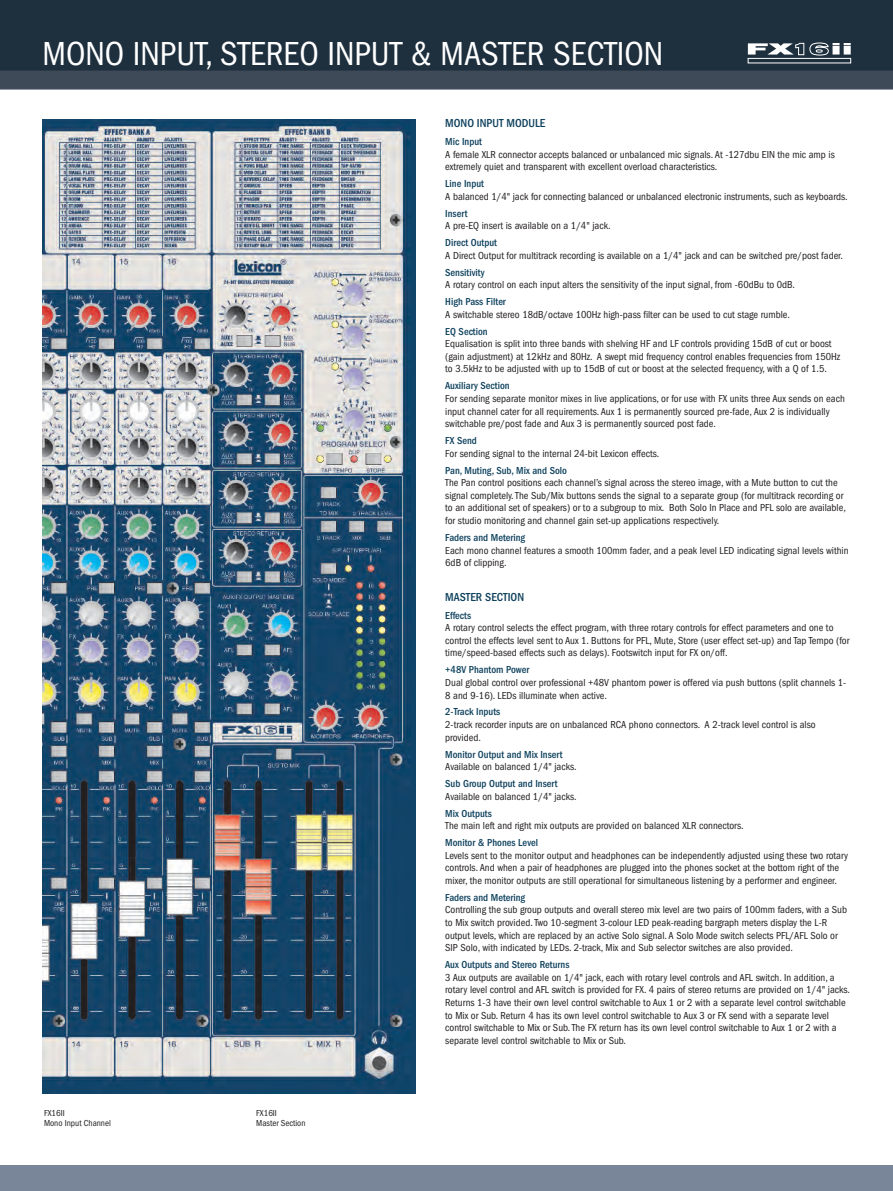
<style>
.page{position:relative;width:893px;height:1191px;background:#fff}
.page>*{position:absolute;margin:0;border:0;box-sizing:border-box;transform-origin:0 0}
.t1{font:condensed 34.5px "Franklin Gothic";color:#fff}
.t2{font:500 condensed 12px "Franklin Gothic";color:#0e415d}
.t3{font:condensed 10.5px/12.6px "Franklin Gothic";color:#231f20}
.t4{font:500 condensed 10.5px "Franklin Gothic";color:#0e415d}
.t5{font:condensed 9px/10.5px "Franklin Gothic";color:#231f20}
</style>
<div class="page">
<img style="left:0;top:0;width:893px;height:90px">
<div style="left:0;top:1165px;width:893px;height:26px;background:#798599"></div>
<img style="left:43px;top:119px;width:373px;height:974px">
<div style="left:748px;top:58px;width:103px;height:5px;border:1px solid #fff"></div>
<svg style="left:748px;top:43px;width:103px;height:12px"></svg>
<h1 class="t1" style="left:43px;top:33px;width:622px">MONO INPUT, STEREO INPUT &amp; MASTER SECTION</h1>
<p class="t5" style="left:44px;top:1107px;width:68px">FX16II<br>Mono Input Channel</p>
<p class="t5" style="left:256px;top:1107px;width:51px">FX16II<br>Master Section</p>
<p class="t2" style="left:445px;top:116px;width:102px">MONO INPUT MODULE</p>
<p class="t4" style="left:445px;top:135px;width:38px">Mic Input</p>
<p class="t3" style="left:445px;top:148px;width:391px">A female XLR connector accepts balanced or unbalanced mic signals. At -127dbu EIN the mic amp is extremely quiet and transparent with excellent overload characteristics.</p>
<p class="t4" style="left:445px;top:177px;width:40px">Line Input</p>
<p class="t3" style="left:445px;top:190px;width:404px">A balanced 1/4" jack for connecting balanced or unbalanced electronic instruments, such as keyboards.</p>
<p class="t4" style="left:445px;top:207px;width:24px">Insert</p>
<p class="t3" style="left:445px;top:219px;width:167px">A pre-EQ insert is available on a 1/4" jack.</p>
<p class="t4" style="left:445px;top:236px;width:53px">Direct Output</p>
<p class="t3" style="left:445px;top:249px;width:399px">A Direct Output for multitrack recording is available on a 1/4" jack and can be switched pre/post fader.</p>
<p class="t4" style="left:445px;top:266px;width:41px">Sensitivity</p>
<p class="t3" style="left:445px;top:278px;width:351px">A rotary control on each input alters the sensitivity of the input signal, from -60dBu to 0dB.</p>
<p class="t4" style="left:445px;top:295px;width:62px">High Pass Filter</p>
<p class="t3" style="left:445px;top:308px;width:346px">A switchable stereo 18dB/octave 100Hz high-pass filter can be used to cut stage rumble.</p>
<p class="t4" style="left:445px;top:325px;width:44px">EQ Section</p>
<p class="t3" style="left:445px;top:337px;width:396px">Equalisation is split into three bands with shelving HF and LF controls providing 15dB of cut or boost (gain adjustment) at 12kHz and 80Hz. A swept mid frequency control enables frequencies from 150Hz to 3.5kHz to be adjusted with up to 15dB of cut or boost at the selected frequency, with a Q of 1.5.</p>
<p class="t4" style="left:445px;top:379px;width:66px">Auxiliary Section</p>
<p class="t3" style="left:445px;top:392px;width:401px">For sending separate monitor mixes in live applications, or for use with FX units three Aux sends on each input channel cater for all requirements. Aux 1 is permanently sourced pre-fade, Aux 2 is individually switchable pre/post fade and Aux 3 is permanently sourced post fade.</p>
<p class="t4" style="left:445px;top:434px;width:33px">FX Send</p>
<p class="t3" style="left:445px;top:447px;width:216px">For sending signal to the internal 24-bit Lexicon effects.</p>
<p class="t4" style="left:445px;top:464px;width:123px">Pan, Muting, Sub, Mix and Solo</p>
<p class="t3" style="left:445px;top:476px;width:402px">The Pan control positions each channel’s signal across the stereo image, with a Mute button to cut the signal completely. The Sub/Mix buttons sends the signal to a separate group (for multitrack recording or to an additional set of speakers) or to a subgroup to mix. Both Solo In Place and PFL solo are available, for studio monitoring and channel gain set-up applications respectively.</p>
<p class="t4" style="left:445px;top:531px;width:81px">Faders and Metering</p>
<p class="t3" style="left:445px;top:543px;width:405px">Each mono channel features a smooth 100mm fader, and a peak level LED indicating signal levels within<br>6dB of clipping.</p>
<p class="t2" style="left:445px;top:590px;width:80px">MASTER SECTION</p>
<p class="t4" style="left:445px;top:609px;width:27px">Effects</p>
<p class="t3" style="left:445px;top:621px;width:406px">A rotary control selects the effect program, with three rotary controls for effect parameters and one to control the effects level sent to Aux 1. Buttons for PFL, Mute, Store (user effect set-up) and Tap Tempo (for time/speed-based effects such as delays). Footswitch input for FX on/off.</p>
<p class="t4" style="left:445px;top:663px;width:86px">+48V Phantom Power</p>
<p class="t3" style="left:445px;top:676px;width:403px">Dual global control over professional +48V phantom power is offered via push buttons (split channels 1-<br>8 and 9-16). LEDs illuminate when active.</p>
<p class="t4" style="left:445px;top:705px;width:57px">2-Track Inputs</p>
<p class="t3" style="left:445px;top:718px;width:372px">2-track recorder inputs are on unbalanced RCA phono connectors. A 2-track level control is also provided.</p>
<p class="t4" style="left:445px;top:747px;width:119px">Monitor Output and Mix Insert</p>
<p class="t3" style="left:445px;top:760px;width:133px">Available on balanced 1/4" jacks.</p>
<p class="t4" style="left:445px;top:777px;width:114px">Sub Group Output and Insert</p>
<p class="t3" style="left:445px;top:789px;width:133px">Available on balanced 1/4" jacks.</p>
<p class="t4" style="left:445px;top:807px;width:48px">Mix Outputs</p>
<p class="t3" style="left:445px;top:819px;width:300px">The main left and right mix outputs are provided on balanced XLR connectors.</p>
<p class="t4" style="left:445px;top:836px;width:94px">Monitor &amp; Phones Level</p>
<p class="t3" style="left:445px;top:848px;width:404px">Levels sent to the monitor output and headphones can be independently adjusted using these two rotary controls. And when a pair of headphones are plugged into the phones socket at the bottom right of the mixer, the monitor outputs are still operational for simultaneous listening by a performer and engineer.</p>
<p class="t4" style="left:445px;top:891px;width:81px">Faders and Metering</p>
<p class="t3" style="left:445px;top:903px;width:403px">Controlling the sub group outputs and overall stereo mix level are two pairs of 100mm faders, with a Sub to Mix switch provided. Two 10-segment 3-colour LED peak-reading bargraph meters display the L-R output levels, which are replaced by an active Solo signal. A Solo Mode switch selects PFL/AFL Solo or SIP Solo, with indicated by LEDs. 2-track, Mix and Sub selector switches are also provided.</p>
<p class="t4" style="left:445px;top:958px;width:126px">Aux Outputs and Stereo Returns</p>
<p class="t3" style="left:445px;top:970px;width:406px">3 Aux outputs are available on 1/4" jack, each with rotary level controls and AFL switch. In addition, a rotary level control and AFL switch is provided for FX. 4 pairs of stereo returns are provided on 1/4" jacks.<br>Returns 1-3 have their own level control switchable to Aux 1 or 2 with a separate level control switchable to Mix or Sub. Return 4 has its own level control switchable to Aux 3 or FX send with a separate level control switchable to Mix or Sub. The FX return has its own level control switchable to Aux 1 or 2 with a separate level control switchable to Mix or Sub.</p>
</div>
